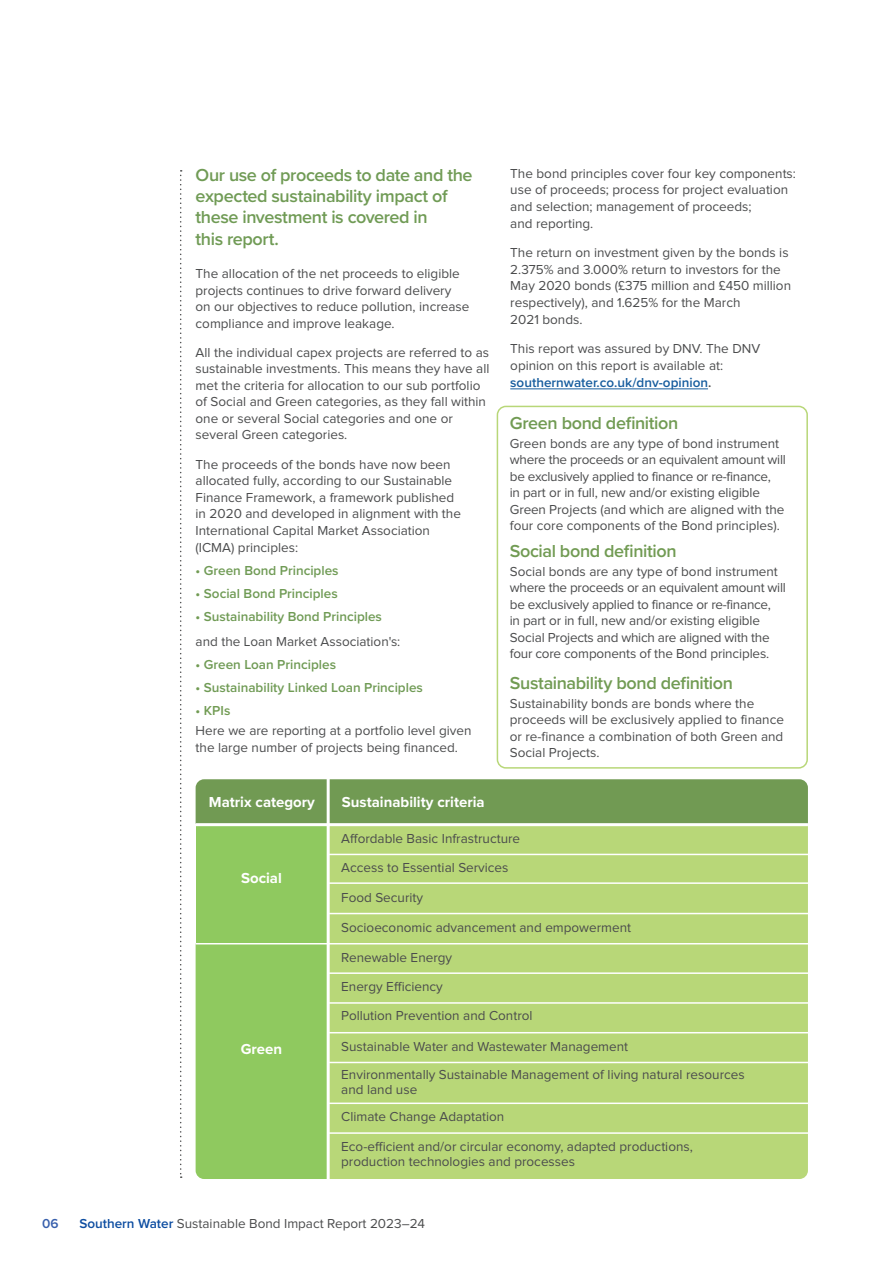
<style>
.page{position:relative;width:893px;height:1263px;background:#fff}
.page>*{position:absolute;margin:0;border:0;box-sizing:border-box;transform-origin:0 0}
.intro{font:600 18px/21px "Proxima Nova";letter-spacing:-.025em;color:#709b55}
.t1{font:600 18px "Proxima Nova";letter-spacing:-.02em;color:#719b53}
.t2{font:700 15px "Proxima Nova";color:#fff}
.body{font:13.5px/16.5px "Proxima Nova";color:#4b4c4d}
.body-2{font:13.5px/16.5px "Proxima Nova";letter-spacing:-.02em;color:#4b4c4d}
.bullet{font:600 13.5px "Proxima Nova";color:#709b55}
.body-3{font:600 13.5px "Proxima Nova";color:#175d9e}
.t3{font:600 13.5px "Proxima Nova";color:#719b53}
.t4{font:600 13.5px "Proxima Nova";color:#375fac}
.s1{color:#719b53}
.s2{color:#4b4c4d}
.s3{font-weight:600;color:#0d4da1}
</style>
<div class="page">
<div style="left:196px;top:944px;width:131px;height:235px;background:#8fc95f"></div>
<hr style="left:510px;top:388px;width:198px;height:1px;background:#175d9e">
<svg style="left:180px;top:170px;width:2px;height:1008px"></svg>
<div style="left:497px;top:406px;width:311px;height:363px;border:2px solid #b8d778;border-radius:9px"></div>
<div style="left:196px;top:779px;width:612px;height:44px;background:#719a53"></div>
<div style="left:196px;top:826px;width:131px;height:117px;background:#8fc95f"></div>
<div style="left:330px;top:826px;width:478px;height:353px;background:#b8d778"></div>
<hr style="left:327px;top:777px;width:3px;height:402px;background:#fff">
<hr style="left:329px;top:854px;width:482px;height:1px;background:#fff">
<hr style="left:329px;top:882px;width:482px;height:2px;background:#fff">
<hr style="left:329px;top:913px;width:482px;height:1px;background:#fff">
<hr style="left:329px;top:972px;width:482px;height:2px;background:#fff">
<hr style="left:329px;top:1002px;width:482px;height:2px;background:#fff">
<hr style="left:329px;top:1032px;width:482px;height:1px;background:#fff">
<hr style="left:329px;top:1062px;width:482px;height:1px;background:#fff">
<hr style="left:329px;top:1102px;width:482px;height:2px;background:#fff">
<hr style="left:329px;top:1132px;width:482px;height:2px;background:#fff">
<hr style="left:196px;top:943px;width:615px;height:1px;background:#fff">
<p class="intro" style="left:196px;top:164px;width:278px">Our use of proceeds to date and the expected sustainability impact of these investment is covered in</p>
<p class="intro" style="left:196px;top:228px;width:85px">this report.</p>
<p class="body" style="left:196px;top:266px;width:275px">The allocation of the net proceeds to eligible projects continues to drive forward delivery on our objectives to reduce pollution, increase compliance and improve leakage.</p>
<p class="body" style="left:196px;top:345px;width:295px">All the individual capex projects are referred to as sustainable investments. This means they have all met the criteria for allocation to our sub portfolio of Social and Green categories, as they fall within one or several Social categories and one or several Green categories.</p>
<p class="body" style="left:196px;top:456px;width:267px">The proceeds of the bonds have now been allocated fully, according to our Sustainable Finance Framework, a framework published in 2020 and developed in alignment with the International Capital Market Association</p>
<p class="body" style="left:196px;top:540px;width:104px">(ICMA) principles:</p>
<p class="bullet" style="left:196px;top:561px;width:145px"><span class="s1">•</span> Green Bond Principles</p>
<p class="bullet" style="left:196px;top:583px;width:144px"><span class="s1">•</span> Social Bond Principles</p>
<p class="bullet" style="left:196px;top:606px;width:188px"><span class="s1">•</span> Sustainability Bond Principles</p>
<p class="body" style="left:196px;top:634px;width:206px">and the Loan Market Association's:</p>
<p class="bullet" style="left:196px;top:654px;width:142px"><span class="s1">•</span> Green Loan Principles</p>
<p class="bullet" style="left:196px;top:677px;width:229px"><span class="s1">•</span> Sustainability Linked Loan Principles</p>
<p class="t3" style="left:196px;top:700px;width:36px">• KPIs</p>
<p class="body" style="left:196px;top:723px;width:277px">Here we are reporting at a portfolio level given the large number of projects being financed.</p>
<p class="body" style="left:510px;top:165px;width:287px">The bond principles cover four key components: use of proceeds; process for project evaluation and selection; management of proceeds;</p>
<p class="body" style="left:510px;top:216px;width:85px">and reporting.</p>
<p class="body" style="left:510px;top:245px;width:282px">The return on investment given by the bonds is 2.375% and 3.000% return to investors for the May 2020 bonds (£375 million and £450 million respectively), and 1.625% for the March</p>
<p class="body" style="left:510px;top:312px;width:74px">2021 bonds.</p>
<p class="body" style="left:510px;top:341px;width:251px">This report was assured by DNV. The DNV opinion on this report is available at:</p>
<p class="body-3" style="left:510px;top:372px;width:203px">southernwater.co.uk/dnv-opinion<span class="s2">.</span></p>
<h2 class="t1" style="left:510px;top:409px;width:170px">Green bond definition</h2>
<p class="body" style="left:510px;top:435px;width:277px">Green bonds are any type of bond instrument where the proceeds or an equivalent amount will be exclusively applied to finance or re-finance,<br>in part or in full, new and/or existing eligible Green Projects (and which are aligned with the four core components of the Bond principles).</p>
<h2 class="t1" style="left:510px;top:537px;width:168px">Social bond definition</h2>
<p class="body-2" style="left:510px;top:563px;width:277px">Social bonds are any type of bond instrument where the proceeds or an equivalent amount will be exclusively applied to finance or re-finance,<br>in part or in full, new and/or existing eligible Social Projects and which are aligned with the four core components of the Bond principles.</p>
<h2 class="t1" style="left:510px;top:669px;width:225px">Sustainability bond definition</h2>
<p class="body" style="left:510px;top:696px;width:276px">Sustainability bonds are bonds where the proceeds will be exclusively applied to finance or re-finance a combination of both Green and Social Projects.</p>
<p class="t2" style="left:209px;top:791px;width:108px">Matrix category</p>
<p class="t2" style="left:241px;top:867px;width:42px">Social</p>
<p class="t2" style="left:241px;top:1038px;width:43px">Green</p>
<p class="t2" style="left:342px;top:791px;width:144px">Sustainability criteria</p>
<p class="body" style="left:341px;top:831px;width:180px">Affordable Basic Infrastructure</p>
<p class="body" style="left:341px;top:860px;width:169px">Access to Essential Services</p>
<p class="body" style="left:341px;top:889px;width:83px">Food Security</p>
<p class="body" style="left:341px;top:920px;width:291px">Socioeconomic advancement and empowerment</p>
<p class="body" style="left:341px;top:949px;width:112px">Renewable Energy</p>
<p class="body" style="left:341px;top:979px;width:103px">Energy Efficiency</p>
<p class="body" style="left:341px;top:1008px;width:193px">Pollution Prevention and Control</p>
<p class="body" style="left:341px;top:1039px;width:288px">Sustainable Water and Wastewater Management</p>
<p class="body" style="left:341px;top:1067px;width:405px;line-height:15px">Environmentally Sustainable Management of living natural resources and land use</p>
<p class="body" style="left:341px;top:1109px;width:165px">Climate Change Adaptation</p>
<p class="body" style="left:341px;top:1139px;width:353px;line-height:15px">Eco-efficient and/or circular economy, adapted productions, production technologies and processes</p>
<p class="t4" style="left:42px;top:1213px;width:18px">06</p>
<p class="body" style="left:79px;top:1215px;width:347px"><span class="s3">Southern Water</span> Sustainable Bond Impact Report 2023–24</p>
</div>
